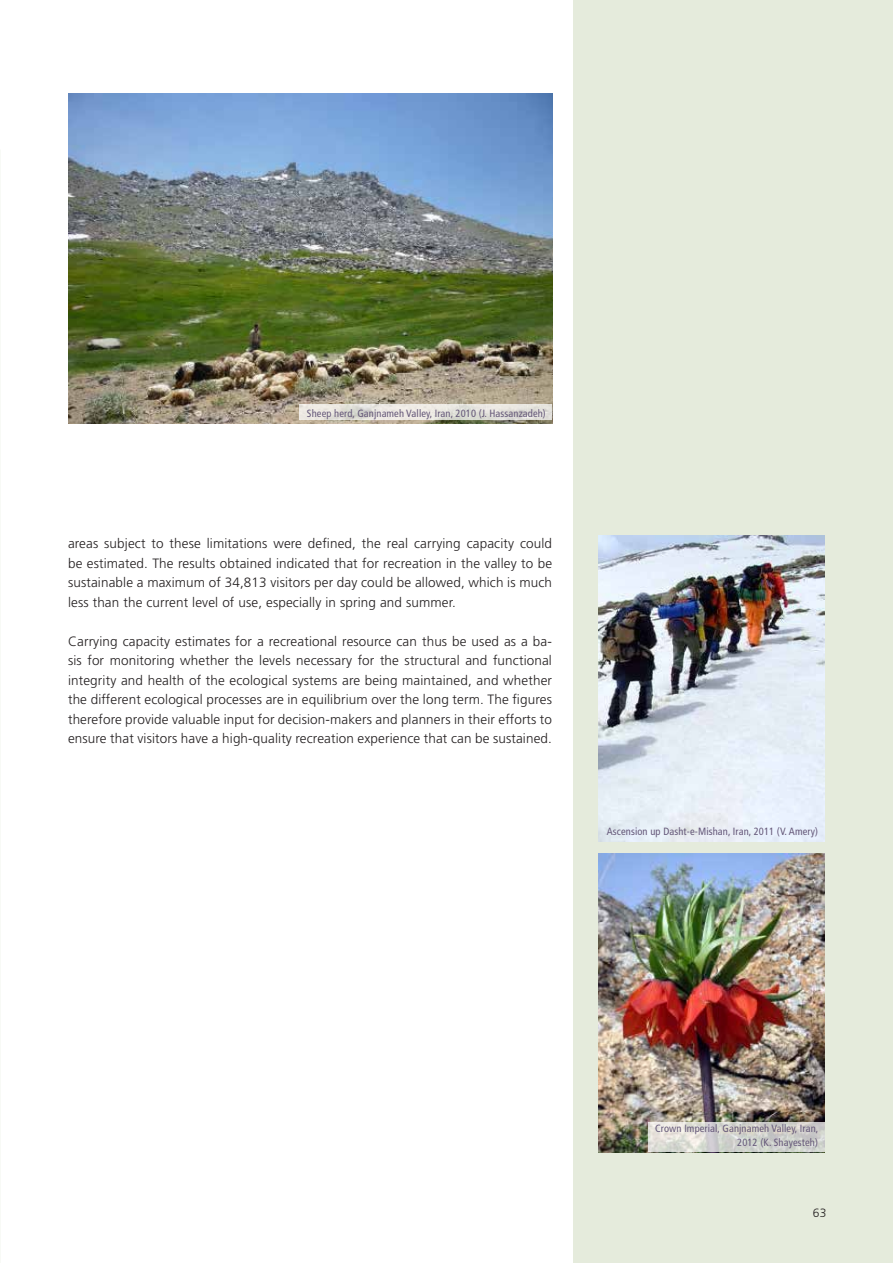
<style>
.page{position:relative;width:893px;height:1263px;background:#fff}
.page>*{position:absolute;margin:0;border:0;box-sizing:border-box;transform-origin:0 0}
.t1{font:300 13.5px/19.5px "Frutiger";letter-spacing:.01em;color:#231f20;text-align:justify}
.t2{font:300 12px "Frutiger";color:#231f20}
.t3{font:condensed 10.5px/13.5px "Frutiger";letter-spacing:.01em;color:#655879;text-align:right}
</style>
<div class="page">
<div style="left:573px;top:0;width:320px;height:1263px;background:#e5ebdc"></div>
<img style="left:598px;top:853px;width:227px;height:299px">
<svg style="left:648px;top:1122px;width:176px;height:30px"></svg>
<img style="left:68px;top:94px;width:484px;height:330px">
<svg style="left:299px;top:405px;width:252px;height:15px;background:#e4e2dc"></svg>
<img style="left:598px;top:536px;width:227px;height:306px">
<p class="t3" style="left:307px;top:406px;width:240px">Sheep herd, Ganjnameh Valley, Iran, 2010 (J. Hassanzadeh)</p>
<p class="t1" style="left:68px;top:534px;width:486px">areas subject to these limitations were defined, the real carrying capacity could be estimated. The results obtained indicated that for recreation in the valley to be sustainable a maximum of 34,813 visitors per day could be allowed, which is much less than the current level of use, especially in spring and summer.</p>
<p class="t1" style="left:68px;top:632px;width:486px">Carrying capacity estimates for a recreational resource can thus be used as a ba&shy;sis for monitoring whether the levels necessary for the structural and functional integrity and health of the ecological systems are being maintained, and whether the different ecological processes are in equilibrium over the long term. The figures therefore provide valuable input for decision-makers and planners in their efforts to ensure that visitors have a high-quality recreation experience that can be sustained.</p>
<p class="t3" style="left:607px;top:824px;width:213px">Ascension up Dasht-e-Mishan, Iran, 2011 (V. Amery)</p>
<p class="t3" style="left:655px;top:1122px;width:165px">Crown Imperial, Ganjnameh Valley, Iran,<br>2012 (K. Shayesteh)</p>
<p class="t2" style="left:813px;top:1206px;width:15px">63</p>
</div>
